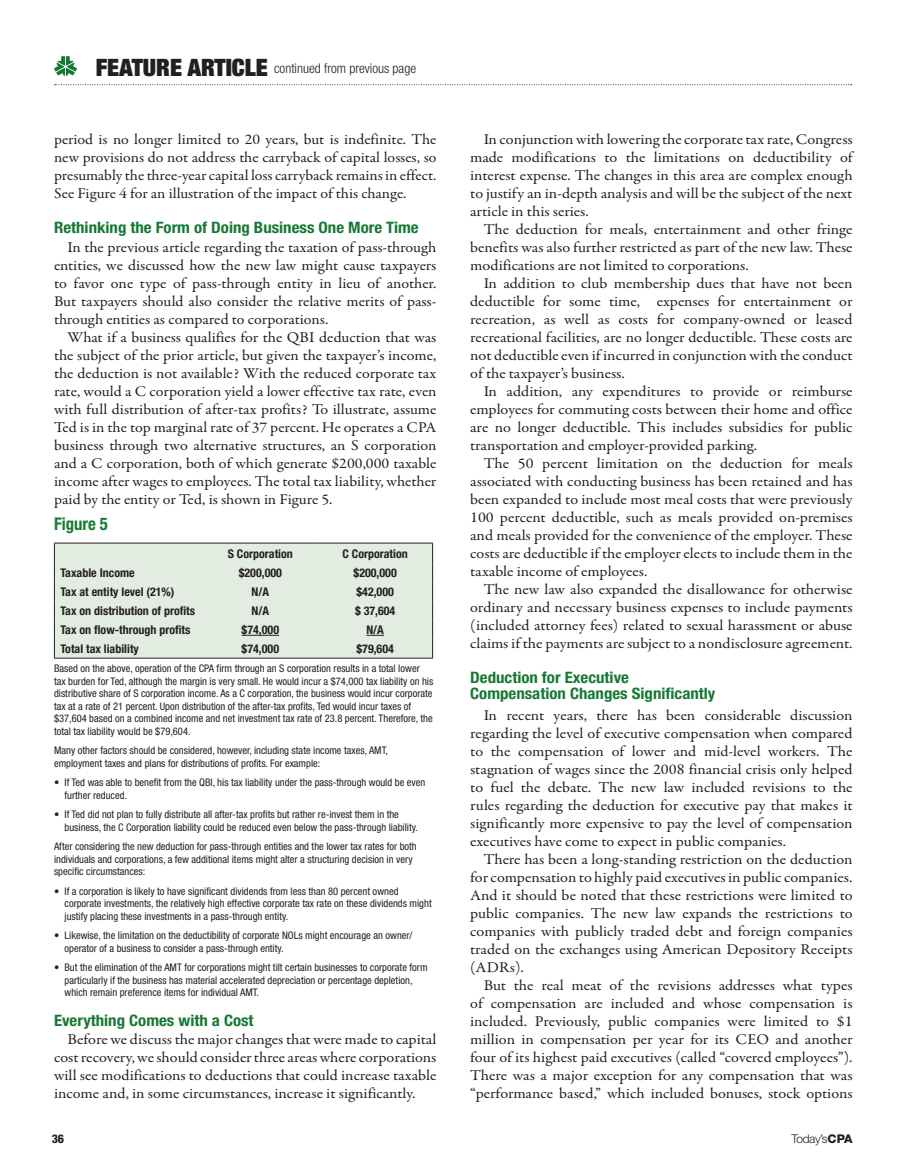
<style>
.page{position:relative;width:905px;height:1175px;background:#fff}
.page>*{position:absolute;margin:0;border:0;box-sizing:border-box;transform-origin:0 0}
.t1{font:700 condensed 17.4px "Helvetica Neue LT Std";color:#167933;scale:.96 1}
.Subheader_Feature_3{font:700 condensed 15.75px/16.5px "Helvetica Neue LT Std";color:#167933;scale:1.07 1}
.TCPA_BodyCopy{font:700 condensed 15.75px "Helvetica Neue LT Std";color:#167933;scale:1.07 1}
.TCPA_BodyCopy-2{font:15px/18px "Garamond Premr Pro";color:#231f20;text-align:justify;scale:1.08 1}
.TCPA_BodyCopy-3{font:15px/18px "Garamond Premr Pro";color:#231f20;text-align:justify;scale:1.07 1}
.TCPA_BodyCopy-4{font:15px/18px "Garamond Premr Pro";color:#231f20;text-align:justify;scale:1.06 1}
.KICKER{font:300 condensed 13.5px "Helvetica Neue LT Std";color:#231f20}
.t2{font:700 condensed 12px "Helvetica Neue LT Std";color:#231f20}
.t3{font:300 12px "Helvetica Neue LT Std";letter-spacing:-.04em;color:#231f20}
.t4{font:800 condensed 12px "Helvetica Neue LT Std";color:#231f20}
.t5{font:condensed 10.5px/12.6px "Helvetica Neue LT Std";color:#231f20}
.s1{font-weight:900;font-size:24px}
.s2{font-weight:800}
</style>
<div class="page">
<svg style="left:54px;top:84px;width:797px;height:1px"></svg>
<svg style="left:54px;top:56px;width:23px;height:20px"></svg>
<div style="left:55px;top:543px;width:377px;height:115px;background:#e2ece0"></div>
<hr style="left:54px;top:542px;width:149px;height:1px;background:#231f20">
<hr style="left:203px;top:542px;width:115px;height:1px;background:#231f20">
<hr style="left:318px;top:542px;width:115px;height:1px;background:#231f20">
<svg style="left:54px;top:543px;width:1px;height:115px"></svg>
<svg style="left:432px;top:543px;width:1px;height:115px"></svg>
<hr style="left:54px;top:658px;width:149px;height:1px;background:#231f20">
<hr style="left:203px;top:658px;width:115px;height:1px;background:#231f20">
<hr style="left:318px;top:658px;width:115px;height:1px;background:#231f20">
<hr style="left:242px;top:635px;width:37px;height:1px;background:#231f20">
<svg style="left:366px;top:635px;width:18px;height:1px"></svg>
<p class="KICKER" style="left:96px;top:60px;width:322px"><span class="s1">FEATURE ARTICLE</span> continued from previous page</p>
<p class="TCPA_BodyCopy-4" style="left:54px;top:131px;width:362px">period is no longer limited to 20 years, but is indefinite. The new provisions do not address the carryback of capital losses, so presumably the three-year capital loss carryback remains in effect.<br>See Figure 4 for an illustration of the impact of this change.</p>
<p class="Subheader_Feature_3" style="left:54px;top:218px;width:342px">Rethinking the Form of Doing Business One More Time</p>
<p class="TCPA_BodyCopy-3" style="left:54px;top:239px;width:359px;text-indent:14px">In the previous article regarding the taxation of pass-through entities, we discussed how the new law might cause taxpayers to favor one type of pass-through entity in lieu of another.<br>But taxpayers should also consider the relative merits of pass&shy;through entities as compared to corporations.</p>
<p class="TCPA_BodyCopy-3" style="left:54px;top:329px;width:359px;text-indent:14px">What if a business qualifies for the QBI deduction that was the subject of the prior article, but given the taxpayer’s income, the deduction is not available? With the reduced corporate tax rate, would a C corporation yield a lower effective tax rate, even with full distribution of after-tax profits? To illustrate, assume Ted is in the top marginal rate of 37 percent. He operates a CPA business through two alternative structures, an S corporation and a C corporation, both of which generate $200,000 taxable income after wages to employees. The total tax liability, whether paid by the entity or Ted, is shown in Figure 5.</p>
<p class="t1" style="left:54px;top:513px;width:58px">Figure 5</p>
<p class="t2" style="left:228px;top:546px;width:67px">S Corporation</p>
<p class="t2" style="left:342px;top:546px;width:67px">C Corporation</p>
<p class="t2" style="left:60px;top:566px;width:76px">Taxable Income</p>
<p class="t2" style="left:239px;top:566px;width:45px">$200,000</p>
<p class="t2" style="left:353px;top:566px;width:45px">$200,000</p>
<p class="t2" style="left:60px;top:584px;width:116px">Tax at entity level (21%)</p>
<p class="t2" style="left:251px;top:584px;width:19px">N/A</p>
<p class="t2" style="left:356px;top:584px;width:39px">$42,000</p>
<p class="t2" style="left:60px;top:603px;width:136px">Tax on distribution of profits</p>
<p class="t2" style="left:251px;top:603px;width:19px">N/A</p>
<p class="t2" style="left:355px;top:603px;width:42px">$ 37,604</p>
<p class="t2" style="left:60px;top:622px;width:132px">Tax on flow-through profits</p>
<p class="t2" style="left:242px;top:622px;width:39px">$74,000</p>
<p class="t2" style="left:366px;top:622px;width:19px">N/A</p>
<p class="t2" style="left:60px;top:641px;width:80px">Total tax liability</p>
<p class="t2" style="left:242px;top:641px;width:39px">$74,000</p>
<p class="t2" style="left:356px;top:641px;width:39px">$79,604</p>
<p class="t5" style="left:54px;top:662px;width:381px">Based on the above, operation of the CPA firm through an S corporation results in a total lower tax burden for Ted, although the margin is very small. He would incur a $74,000 tax liability on his distributive share of S corporation income. As a C corporation, the business would incur corporate tax at a rate of 21 percent. Upon distribution of the after-tax profits, Ted would incur taxes of $37,604 based on a combined income and net investment tax rate of 23.8 percent. Therefore, the total tax liability would be $79,604.</p>
<p class="t5" style="left:54px;top:744px;width:335px">Many other factors should be considered, however, including state income taxes, AMT, employment taxes and plans for distributions of profits. For example:</p>
<p class="t5" style="left:64px;top:776px;width:362px;text-indent:-10px">• If Ted was able to benefit from the QBI, his tax liability under the pass-through would be even further reduced.</p>
<p class="t5" style="left:64px;top:808px;width:355px;text-indent:-10px">• If Ted did not plan to fully distribute all after-tax profits but rather re-invest them in the business, the C Corporation liability could be reduced even below the pass-through liability.</p>
<p class="t5" style="left:54px;top:840px;width:364px">After considering the new deduction for pass-through entities and the lower tax rates for both individuals and corporations, a few additional items might alter a structuring decision in very specific circumstances:</p>
<p class="t5" style="left:64px;top:884px;width:368px;text-indent:-10px">• If a corporation is likely to have significant dividends from less than 80 percent owned corporate investments, the relatively high effective corporate tax rate on these dividends might justify placing these investments in a pass-through entity.</p>
<p class="t5" style="left:64px;top:929px;width:349px;text-indent:-10px">• Likewise, the limitation on the deductibility of corporate NOLs might encourage an owner/ operator of a business to consider a pass-through entity.</p>
<p class="t5" style="left:64px;top:961px;width:364px;text-indent:-10px">• But the elimination of the AMT for corporations might tilt certain businesses to corporate form particularly if the business has material accelerated depreciation or percentage depletion, which remain preference items for individual AMT.</p>
<p class="TCPA_BodyCopy" style="left:54px;top:1011px;width:188px">Everything Comes with a Cost</p>
<p class="TCPA_BodyCopy-2" style="left:54px;top:1031px;width:355px;text-indent:14px">Before we discuss the major changes that were made to capital cost recovery, we should consider three areas where corporations will see modifications to deductions that could increase taxable income and, in some circumstances, increase it significantly.</p>
<p class="TCPA_BodyCopy-2" style="left:470px;top:131px;width:355px;text-indent:14px">In conjunction with lowering the corporate tax rate, Congress made modifications to the limitations on deductibility of interest expense. The changes in this area are complex enough to justify an in-depth analysis and will be the subject of the next article in this series.</p>
<p class="TCPA_BodyCopy-2" style="left:470px;top:221px;width:355px;text-indent:14px">The deduction for meals, entertainment and other fringe benefits was also further restricted as part of the new law. These modifications are not limited to corporations.</p>
<p class="TCPA_BodyCopy-2" style="left:470px;top:275px;width:355px;text-indent:14px">In addition to club membership dues that have not been deductible for some time, expenses for entertainment or recreation, as well as costs for company-owned or leased recreational facilities, are no longer deductible. These costs are not deductible even if incurred in conjunction with the conduct of the taxpayer’s business.</p>
<p class="TCPA_BodyCopy-2" style="left:470px;top:383px;width:355px;text-indent:14px">In addition, any expenditures to provide or reimburse employees for commuting costs between their home and office are no longer deductible. This includes subsidies for public transportation and employer-provided parking.</p>
<p class="TCPA_BodyCopy-2" style="left:470px;top:455px;width:355px;text-indent:14px">The 50 percent limitation on the deduction for meals associated with conducting business has been retained and has been expanded to include most meal costs that were previously 100 percent deductible, such as meals provided on-premises and meals provided for the convenience of the employer. These costs are deductible if the employer elects to include them in the taxable income of employees.</p>
<p class="TCPA_BodyCopy-2" style="left:470px;top:581px;width:355px;text-indent:14px">The new law also expanded the disallowance for otherwise ordinary and necessary business expenses to include payments (included attorney fees) related to sexual harassment or abuse claims if the payments are subject to a nondisclosure agreement.</p>
<p class="Subheader_Feature_3" style="left:470px;top:668px;width:231px">Deduction for Executive<br>Compensation Changes Significantly</p>
<p class="TCPA_BodyCopy-2" style="left:470px;top:707px;width:355px;text-indent:14px">In recent years, there has been considerable discussion regarding the level of executive compensation when compared to the compensation of lower and mid-level workers. The stagnation of wages since the 2008 financial crisis only helped to fuel the debate. The new law included revisions to the rules regarding the deduction for executive pay that makes it significantly more expensive to pay the level of compensation executives have come to expect in public companies.</p>
<p class="TCPA_BodyCopy-2" style="left:470px;top:851px;width:355px;text-indent:14px">There has been a long-standing restriction on the deduction for compensation to highly paid executives in public companies.<br>And it should be noted that these restrictions were limited to public companies. The new law expands the restrictions to companies with publicly traded debt and foreign companies traded on the exchanges using American Depository Receipts (ADRs).</p>
<p class="TCPA_BodyCopy-2" style="left:470px;top:977px;width:355px;text-indent:14px">But the real meat of the revisions addresses what types of compensation are included and whose compensation is included. Previously, public companies were limited to $1 million in compensation per year for its CEO and another four of its highest paid executives (called “covered employees”).<br>There was a major exception for any compensation that was “performance based,” which included bonuses, stock options</p>
<p class="t4" style="left:52px;top:1131px;width:13px">36</p>
<p class="t3" style="left:791px;top:1131px;width:62px">Today’s<span class="s2">CPA</span></p>
</div>
